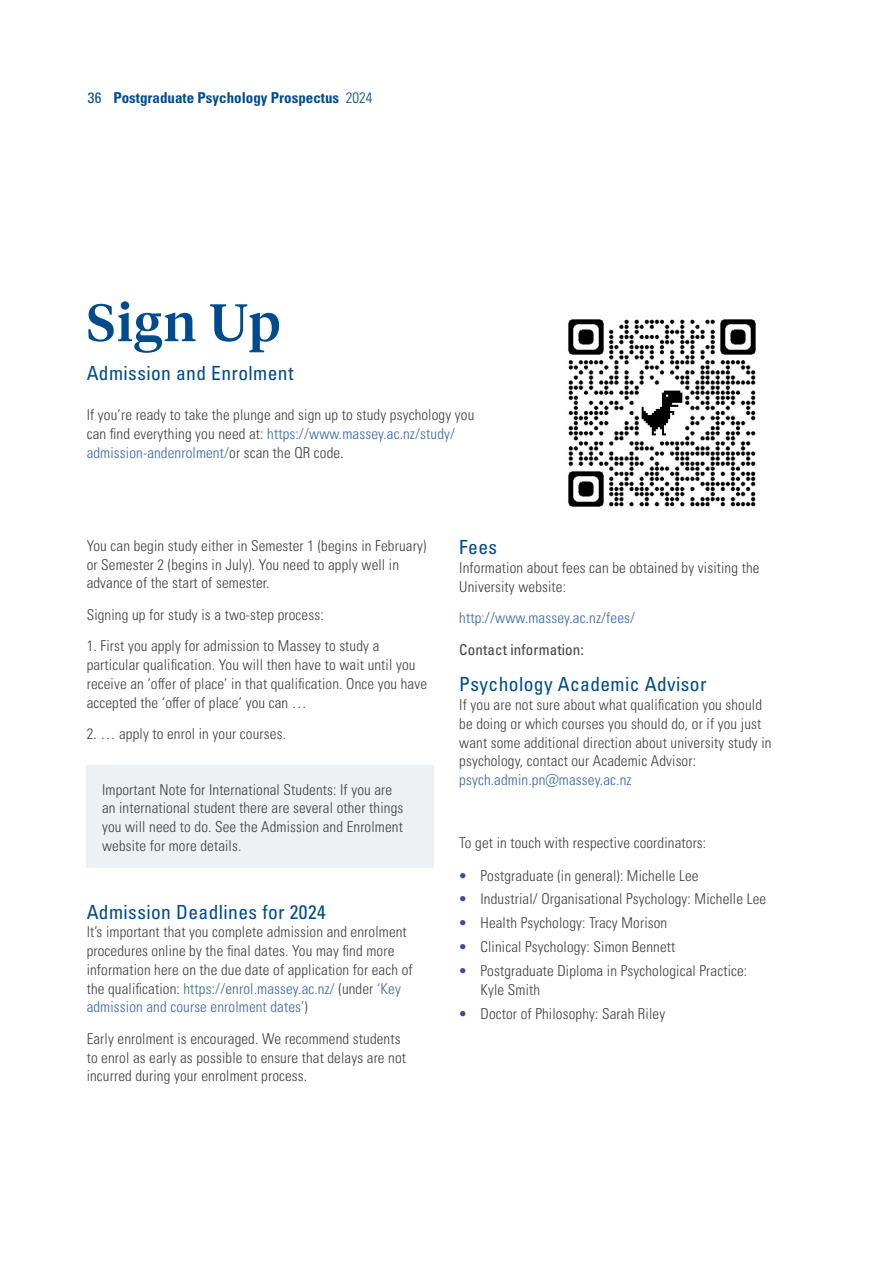
<style>
.page{position:relative;width:893px;height:1263px;background:#fff}
.page>*{position:absolute;margin:0;border:0;box-sizing:border-box;transform-origin:0 0}
.t1{font:500 52.5px "Tiempos Headline";letter-spacing:.03em;color:#004b8d}
.t2{font:condensed 19.5px "Univers LT Pro";letter-spacing:.02em;color:#004b8d}
.t3{font:300 condensed 15px/18.8px "Univers LT Pro";letter-spacing:.01em;color:#414042}
.t4{font:300 condensed 15px "Univers LT Pro";letter-spacing:.01em;color:#3a68a5}
.t5{font:700 condensed 15px "Univers LT Pro";color:#004b8d}
.t6{font:condensed 15px "Univers LT Pro";letter-spacing:.01em;color:#414042}
.s1{font-weight:400}
.s2{font-weight:300}
.s3{color:#3a68a5}
.s4{color:#3b4d96}
</style>
<div class="page">
<img style="left:568px;top:319px;width:188px;height:188px">
<div style="left:86px;top:765px;width:348px;height:102px;background:#eef1f3"></div>
<p class="t5" style="left:88px;top:89px;width:286px"><span class="s1">36</span> Postgraduate Psychology Prospectus <span class="s2">2024</span></p>
<h1 class="t1" style="left:87px;top:287px;width:195px">Sign Up</h1>
<h2 class="t2" style="left:87px;top:361px;width:208px">Admission and Enrolment</h2>
<p class="t3" style="left:87px;top:405px;width:389px">If you’re ready to take the plunge and sign up to study psychology you can find everything you need at: <span class="s3">https://www.massey.ac.nz/study/ admission-andenrolment/</span>or scan the QR code.</p>
<p class="t3" style="left:87px;top:535px;width:341px">You can begin study either in Semester 1 (begins in February) or Semester 2 (begins in July). You need to apply well in advance of the start of semester.</p>
<p class="t3" style="left:87px;top:604px;width:239px">Signing up for study is a two-step process:</p>
<p class="t3" style="left:87px;top:636px;width:342px">1. First you apply for admission to Massey to study a particular qualification. You will then have to wait until you receive an ‘offer of place’ in that qualification. Once you have accepted the ‘offer of place’ you can …</p>
<p class="t3" style="left:87px;top:724px;width:201px">2. … apply to enrol in your courses.</p>
<p class="t3" style="left:102px;top:779px;width:303px">Important Note for International Students: If you are an international student there are several other things you will need to do. See the Admission and Enrolment website for more details.</p>
<h2 class="t2" style="left:87px;top:899px;width:241px">Admission Deadlines for 2024</h2>
<p class="t3" style="left:87px;top:922px;width:327px">It’s important that you complete admission and enrolment procedures online by the final dates. You may find more information here on the due date of application for each of the qualification: <span class="s3">https://enrol.massey.ac.nz/</span> (under <span class="s3">‘Key admission and course enrolment dates’</span>)</p>
<p class="t3" style="left:87px;top:1028px;width:321px">Early enrolment is encouraged. We recommend students to enrol as early as possible to ensure that delays are not incurred during your enrolment process.</p>
<h2 class="t2" style="left:459px;top:535px;width:39px">Fees</h2>
<p class="t3" style="left:459px;top:557px;width:302px">Information about fees can be obtained by visiting the<br>University website:</p>
<p class="t4" style="left:459px;top:608px;width:177px">http://www.massey.ac.nz/fees/</p>
<p class="t6" style="left:459px;top:640px;width:126px">Contact information:</p>
<h2 class="t2" style="left:459px;top:672px;width:249px">Psychology Academic Advisor</h2>
<p class="t3" style="left:459px;top:695px;width:314px">If you are not sure about what qualification you should be doing or which courses you should do, or if you just want some additional direction about university study in psychology, contact our Academic Advisor:</p>
<p class="t4" style="left:459px;top:770px;width:174px">psych.admin.pn@massey.ac.nz</p>
<p class="t3" style="left:459px;top:833px;width:249px">To get in touch with respective coordinators:</p>
<p class="t3" style="left:459px;top:865px;width:241px"><span class="s4">•</span> Postgraduate (in general): Michelle Lee</p>
<p class="t3" style="left:459px;top:889px;width:308px"><span class="s4">•</span> Industrial/ Organisational Psychology: Michelle Lee</p>
<p class="t3" style="left:459px;top:912px;width:210px"><span class="s4">•</span> Health Psychology: Tracy Morison</p>
<p class="t3" style="left:459px;top:936px;width:218px"><span class="s4">•</span> Clinical Psychology: Simon Bennett</p>
<p class="t3" style="left:480px;top:960px;width:268px;line-height:19.5px;text-indent:-21px"><span class="s4">•</span> Postgraduate Diploma in Psychological Practice:<br>Kyle Smith</p>
<p class="t3" style="left:459px;top:1003px;width:207px"><span class="s4">•</span> Doctor of Philosophy: Sarah Riley</p>
</div>
